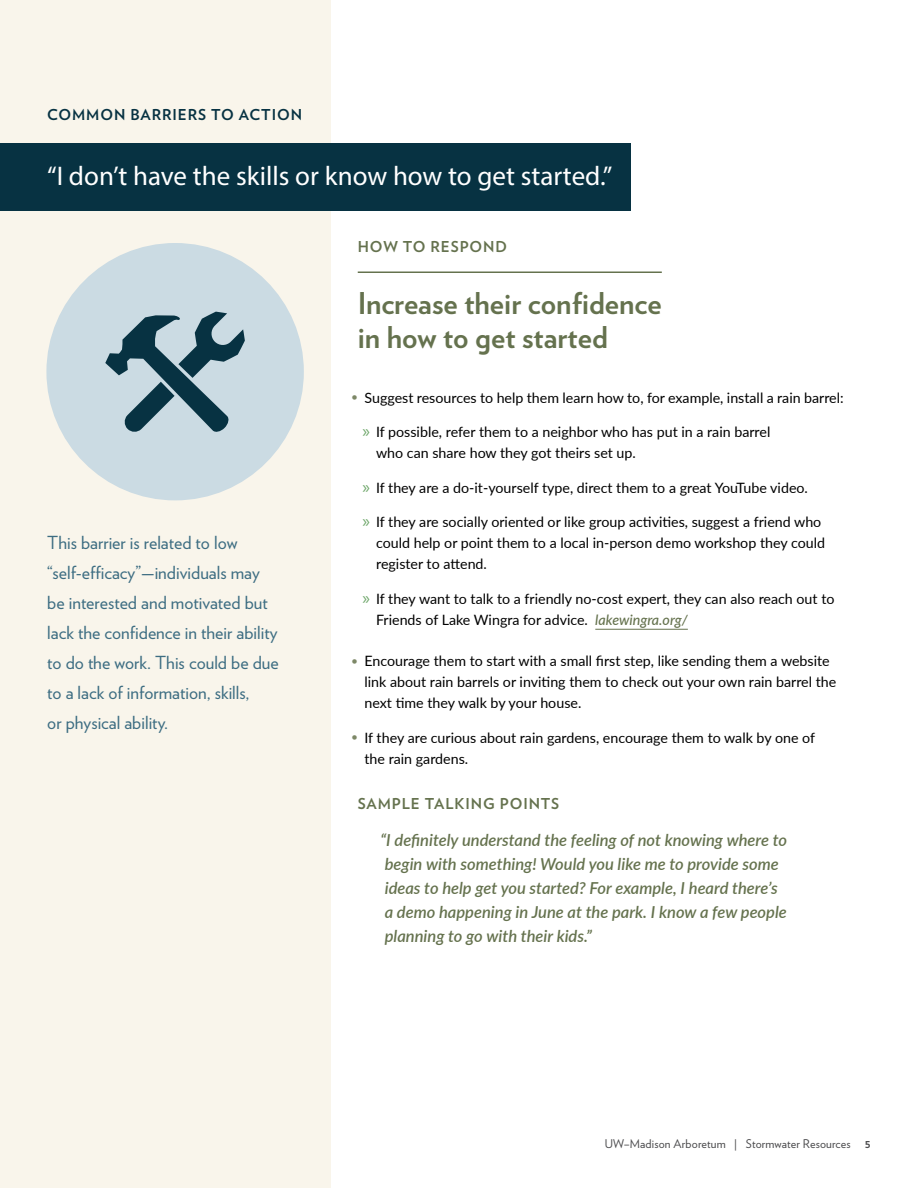
<style>
.page{position:relative;width:918px;height:1188px;background:#fff}
.page>*{position:absolute;margin:0;border:0;box-sizing:border-box;transform-origin:0 0}
.t1{font:700 30px/34.5px "Verlag";color:#65724e}
.t2{font:27px "Myriad Pro";color:#fff}
.t3{font:18px/30px "Verlag";color:#3d6d82}
.t4{font:italic 600 16.5px/24px "Lato";color:#65724e}
.t5{font:700 15px "Verlag";letter-spacing:.06em;color:#65724e}
.t6{font:700 15px "Verlag";letter-spacing:.06em;color:#073242}
.t7{font:14.25px/21px "Lato";color:#000}
.t8{font:12px "Verlag";letter-spacing:.01em;color:#4d4d4f}
.s1{font-size:12px;color:#7d8867}
.s2{font-family:"Myriad Pro";font-size:18px;color:#6da669}
.s3{font-weight:500;font-style:italic;color:#65724e}
.s4{font-weight:700}
</style>
<div class="page">
<div style="left:0;top:0;width:331px;height:1188px;background:#f9f5eb"></div>
<div style="left:46px;top:243px;width:258px;height:257px;background:#cbdbe3;border-radius:50%"></div>
<svg style="left:105px;top:312px;width:140px;height:120px"></svg>
<div style="left:0;top:143px;width:630px;height:68px;background:#073242"></div>
<hr style="left:358px;top:272px;width:304px;height:1px;background:#65724e">
<hr style="left:595px;top:629px;width:93px;height:1px;background:#65724e">
<p class="t6" style="left:47px;top:103px;width:256px">COMMON BARRIERS TO ACTION</p>
<h2 class="t2" style="left:47px;top:160px;width:567px">“I don’t have the skills or know how to get started.”</h2>
<p class="t3" style="left:47px;top:527px;width:233px">This barrier is related to low “self-efficacy”—individuals may be interested and motivated but lack the confidence in their ability to do the work. This could be due to a lack of information, skills,<br>or physical ability.</p>
<p class="t5" style="left:358px;top:235px;width:151px">HOW TO RESPOND</p>
<h1 class="t1" style="left:358px;top:284px;width:306px">Increase their confidence in how to get started</h1>
<p class="t7" style="left:351px;top:386px;width:494px"><span class="s1">•</span> Suggest resources to help them learn how to, for example, install a rain barrel:</p>
<p class="t7" style="left:376px;top:421px;width:396px;text-indent:-14px"><span class="s2">»</span> If possible, refer them to a neighbor who has put in a rain barrel who can share how they got theirs set up.</p>
<p class="t7" style="left:363px;top:476px;width:447px"><span class="s2">»</span> If they are a do-it-yourself type, direct them to a great YouTube video.</p>
<p class="t7" style="left:376px;top:511px;width:450px;text-indent:-14px"><span class="s2">»</span> If they are socially oriented or like group activities, suggest a friend who could help or point them to a local in-person demo workshop they could register to attend.</p>
<p class="t7" style="left:376px;top:587px;width:460px;text-indent:-14px"><span class="s2">»</span> If they want to talk to a friendly no-cost expert, they can also reach out to<br>Friends of Lake Wingra for advice. <span class="s3">lakewingra.org/</span></p>
<p class="t7" style="left:364px;top:650px;width:473px;text-indent:-14px"><span class="s1">•</span> Encourage them to start with a small first step, like sending them a website link about rain barrels or inviting them to check out your own rain barrel the next time they walk by your house.</p>
<p class="t7" style="left:364px;top:726px;width:452px;text-indent:-14px"><span class="s1">•</span> If they are curious about rain gardens, encourage them to walk by one of the rain gardens.</p>
<p class="t5" style="left:358px;top:791px;width:203px">SAMPLE TALKING POINTS</p>
<p class="t4" style="left:380px;top:827px;width:408px">“I definitely understand the feeling of not knowing where to begin with something! Would you like me to provide some ideas to help get you started? For example, I heard there’s<br>a demo happening in June at the park. I know a few people planning to go with their kids.”</p>
<p class="t8" style="left:605px;top:1135px;width:267px">UW–Madison Arboretum | Stormwater Resources <span class="s4">5</span></p>
</div>
